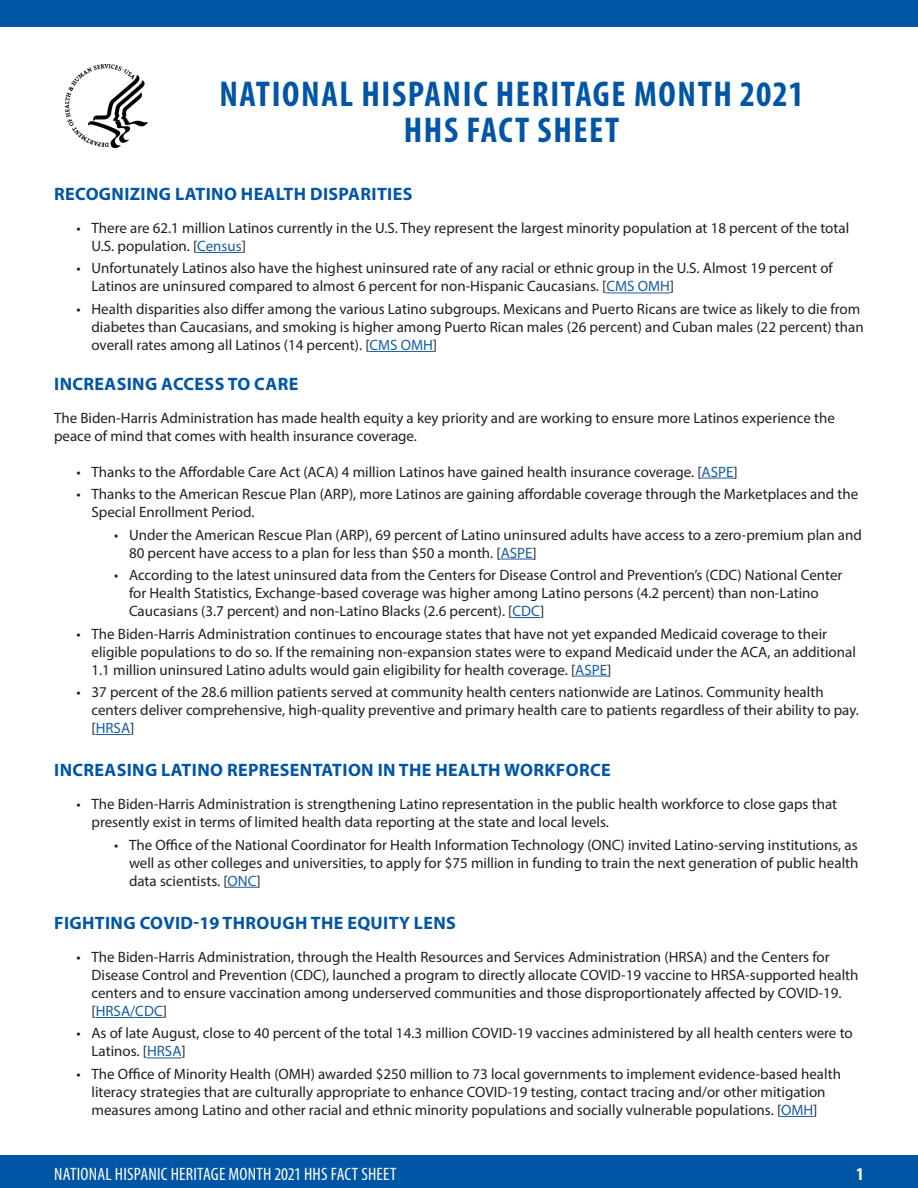
<style>
.page{position:relative;width:918px;height:1188px;background:#fff}
.page>*{position:absolute;margin:0;border:0;box-sizing:border-box;transform-origin:0 0}
.section_hdr_bnr{font:700 condensed 36px/36px "Myriad Pro";letter-spacing:.045em;color:#0055a4;text-align:center}
.body_copy{font:700 18px "Myriad Pro";letter-spacing:.02em;color:#0055a4}
.Sec_Ftr_R{font:condensed 18px "Myriad Pro";letter-spacing:.01em;color:#fff}
.page{font:700 condensed 18px "Myriad Pro";color:#fff}
.body_copy-2{font:15px/18px "Myriad Pro";color:#231f20}
.s1{color:#175d9e}
</style>
<div class="page">
<div style="left:0;top:1155px;width:918px;height:33px;background:#0155a5"></div>
<div style="left:0;top:0;width:918px;height:27px;background:#0155a5"></div>
<hr style="left:197px;top:252px;width:45px;height:1px;background:#175d9e">
<hr style="left:606px;top:293px;width:64px;height:1px;background:#175d9e">
<hr style="left:369px;top:351px;width:64px;height:1px;background:#175d9e">
<hr style="left:702px;top:478px;width:32px;height:1px;background:#175d9e">
<hr style="left:501px;top:559px;width:32px;height:1px;background:#175d9e">
<svg style="left:512px;top:617px;width:28px;height:1px"></svg>
<hr style="left:575px;top:676px;width:32px;height:1px;background:#175d9e">
<hr style="left:96px;top:734px;width:34px;height:1px;background:#175d9e">
<hr style="left:227px;top:887px;width:30px;height:1px;background:#175d9e">
<hr style="left:96px;top:1017px;width:67px;height:1px;background:#175d9e">
<hr style="left:147px;top:1058px;width:34px;height:1px;background:#175d9e">
<hr style="left:781px;top:1116px;width:32px;height:1px;background:#175d9e">
<img style="left:65px;top:64px;width:83px;height:83px">
<p class="section_hdr_bnr" style="left:219px;top:75px;width:586px">NATIONAL HISPANIC HERITAGE MONTH 2021<br>HHS FACT SHEET</p>
<p class="body_copy" style="left:54px;top:182px;width:360px">RECOGNIZING LATINO HEALTH DISPARITIES</p>
<p class="body_copy-2" style="left:92px;top:219px;width:759px;text-indent:-15px">• There are 62.1 million Latinos currently in the U.S. They represent the largest minority population at 18 percent of the total<br>U.S. population. [<span class="s1">Census</span>]</p>
<p class="body_copy-2" style="left:92px;top:259px;width:743px;text-indent:-15px">• Unfortunately Latinos also have the highest uninsured rate of any racial or ethnic group in the U.S. Almost 19 percent of<br>Latinos are uninsured compared to almost 6 percent for non-Hispanic Caucasians. [<span class="s1">CMS OMH</span>]</p>
<p class="body_copy-2" style="left:92px;top:300px;width:774px;text-indent:-15px">• Health disparities also differ among the various Latino subgroups. Mexicans and Puerto Ricans are twice as likely to die from diabetes than Caucasians, and smoking is higher among Puerto Rican males (26 percent) and Cuban males (22 percent) than overall rates among all Latinos (14 percent). [<span class="s1">CMS OMH</span>]</p>
<p class="body_copy" style="left:54px;top:372px;width:246px">INCREASING ACCESS TO CARE</p>
<p class="body_copy-2" style="left:54px;top:408px;width:782px">The Biden-Harris Administration has made health equity a key priority and are working to ensure more Latinos experience the peace of mind that comes with health insurance coverage.</p>
<p class="body_copy-2" style="left:76px;top:462px;width:663px">• Thanks to the Affordable Care Act (ACA) 4 million Latinos have gained health insurance coverage. [<span class="s1">ASPE</span>]</p>
<p class="body_copy-2" style="left:92px;top:485px;width:768px;text-indent:-15px">• Thanks to the American Rescue Plan (ARP), more Latinos are gaining affordable coverage through the Marketplaces and the<br>Special Enrollment Period.</p>
<p class="body_copy-2" style="left:129px;top:525px;width:734px;text-indent:-15px">• Under the American Rescue Plan (ARP), 69 percent of Latino uninsured adults have access to a zero-premium plan and<br>80 percent have access to a plan for less than $50 a month. [<span class="s1">ASPE</span>]</p>
<p class="body_copy-2" style="left:129px;top:566px;width:715px;text-indent:-15px">• According to the latest uninsured data from the Centers for Disease Control and Prevention’s (CDC) National Center for Health Statistics, Exchange-based coverage was higher among Latino persons (4.2 percent) than non-Latino<br>Caucasians (3.7 percent) and non-Latino Blacks (2.6 percent). [<span class="s1">CDC</span>]</p>
<p class="body_copy-2" style="left:92px;top:624px;width:766px;text-indent:-15px">• The Biden-Harris Administration continues to encourage states that have not yet expanded Medicaid coverage to their eligible populations to do so. If the remaining non-expansion states were to expand Medicaid under the ACA, an additional<br>1.1 million uninsured Latino adults would gain eligibility for health coverage. [<span class="s1">ASPE</span>]</p>
<p class="body_copy-2" style="left:92px;top:683px;width:769px;text-indent:-15px">• 37 percent of the 28.6 million patients served at community health centers nationwide are Latinos. Community health centers deliver comprehensive, high-quality preventive and primary health care to patients regardless of their ability to pay. [<span class="s1">HRSA</span>]</p>
<p class="body_copy" style="left:54px;top:758px;width:558px">INCREASING LATINO REPRESENTATION IN THE HEALTH WORKFORCE</p>
<p class="body_copy-2" style="left:92px;top:795px;width:747px;text-indent:-15px">• The Biden-Harris Administration is strengthening Latino representation in the public health workforce to close gaps that presently exist in terms of limited health data reporting at the state and local levels.</p>
<p class="body_copy-2" style="left:129px;top:835px;width:731px;text-align:justify;text-indent:-15px">• The Office of the National Coordinator for Health Information Technology (ONC) invited Latino-serving institutions, as well as other colleges and universities, to apply for $75 million in funding to train the next generation of public health data scientists. [<span class="s1">ONC</span>]</p>
<p class="body_copy" style="left:54px;top:911px;width:403px">FIGHTING COVID-19 THROUGH THE EQUITY LENS</p>
<p class="body_copy-2" style="left:92px;top:948px;width:769px;text-indent:-15px">• The Biden-Harris Administration, through the Health Resources and Services Administration (HRSA) and the Centers for Disease Control and Prevention (CDC), launched a program to directly allocate COVID-19 vaccine to HRSA-supported health centers and to ensure vaccination among underserved communities and those disproportionately affected by COVID-19. [<span class="s1">HRSA/CDC</span>]</p>
<p class="body_copy-2" style="left:92px;top:1024px;width:763px;text-indent:-15px">• As of late August, close to 40 percent of the total 14.3 million COVID-19 vaccines administered by all health centers were to<br>Latinos. [<span class="s1">HRSA</span>]</p>
<p class="body_copy-2" style="left:76px;top:1065px;width:766px;text-align:center">• The Office of Minority Health (OMH) awarded $250 million to 73 local governments to implement evidence-based health literacy strategies that are culturally appropriate to enhance COVID-19 testing, contact tracing and/or other mitigation measures among Latino and other racial and ethnic minority populations and socially vulnerable populations. [<span class="s1">OMH</span>]</p>
<p class="Sec_Ftr_R" style="left:54px;top:1163px;width:344px">NATIONAL HISPANIC HERITAGE MONTH 2021 HHS FACT SHEET</p>
<p class="page" style="left:856px;top:1163px;width:9px">1</p>
</div>
